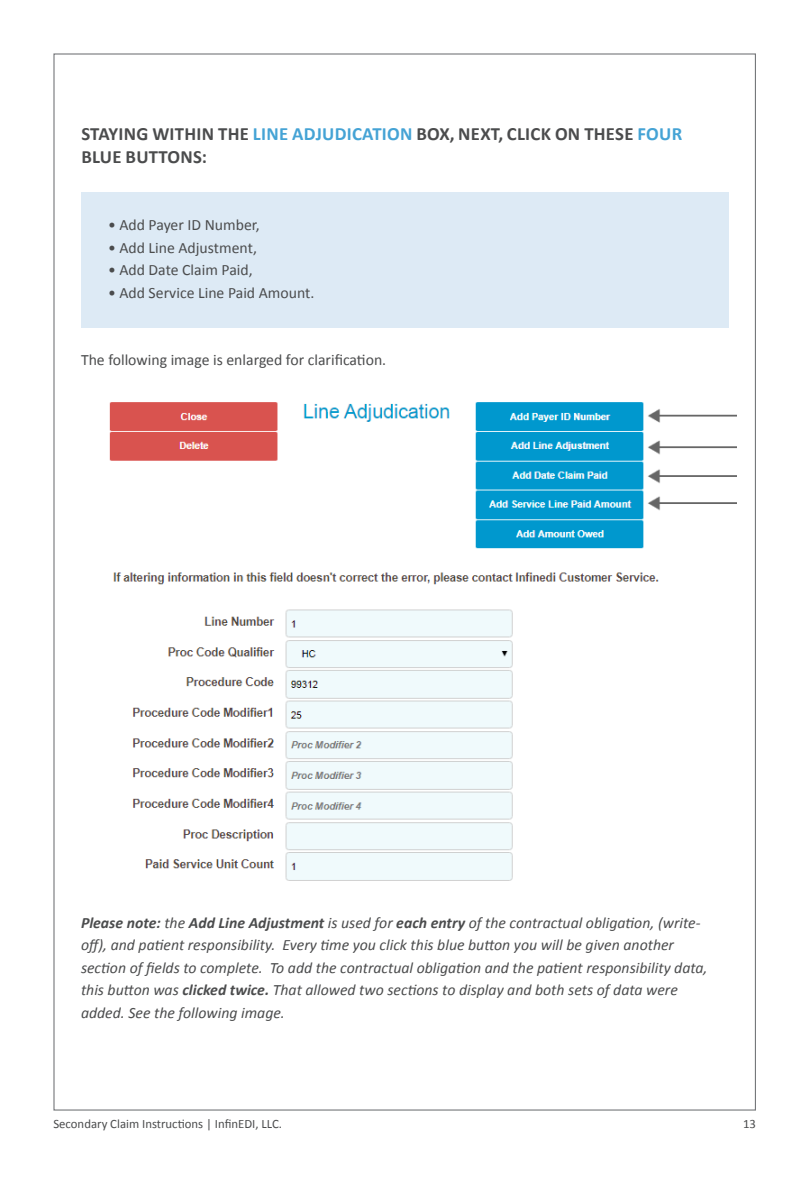
<style>
.page{position:relative;width:810px;height:1188px;background:#fff}
.page>*{position:absolute;margin:0;border:0;box-sizing:border-box;transform-origin:0 0}
.subhead-sm{font:700 18.75px/22.5px "Calibri";letter-spacing:.015em;color:#4b4c4d}
.body{font:italic 15.75px/22.5px "Calibri";color:#4b4c4d}
.body-indent{font:15.75px "Calibri";color:#4b4c4d}
.body-2{font:15.75px "Calibri";color:#4b4c4d}
.t1{font:12.75px "Calibri";color:#4b4c4d}
.s1{color:#45a3d5}
.s2{font-weight:700}
</style>
<div class="page">
<div style="left:81px;top:192px;width:648px;height:136px;background:#ddeaf5"></div>
<img style="left:109px;top:402px;width:627px;height:479px">
<p class="subhead-sm" style="left:81px;top:122px;width:602px">STAYING WITHIN THE <span class="s1">LINE ADJUDICATION</span> BOX, NEXT, CLICK ON THESE <span class="s1">FOUR<br></span>BLUE BUTTONS:</p>
<p class="body-indent" style="left:108px;top:215px;width:153px">• Add Payer ID Number,</p>
<p class="body-indent" style="left:108px;top:238px;width:150px">• Add Line Adjustment,</p>
<p class="body-indent" style="left:108px;top:260px;width:146px">• Add Date Claim Paid,</p>
<p class="body-indent" style="left:108px;top:283px;width:208px">• Add Service Line Paid Amount.</p>
<p class="body-2" style="left:81px;top:350px;width:307px">The following image is enlarged for clarification.</p>
<p class="body" style="left:81px;top:910px;width:628px"><span class="s2">Please note:</span> the <span class="s2">Add Line Adjustment</span> is used for <span class="s2">each entry</span> of the contractual obligation, (write&shy;off), and patient responsibility. Every time you click this blue button you will be given another section of fields to complete. To add the contractual obligation and the patient responsibility data, this button was <span class="s2">clicked twice.</span> That allowed two sections to display and both sets of data were added. See the following image.</p>
<p class="t1" style="left:53px;top:1116px;width:230px">Secondary Claim Instructions | InfinEDI, LLC.</p>
<p class="t1" style="left:743px;top:1116px;width:14px">13</p>
</div>
